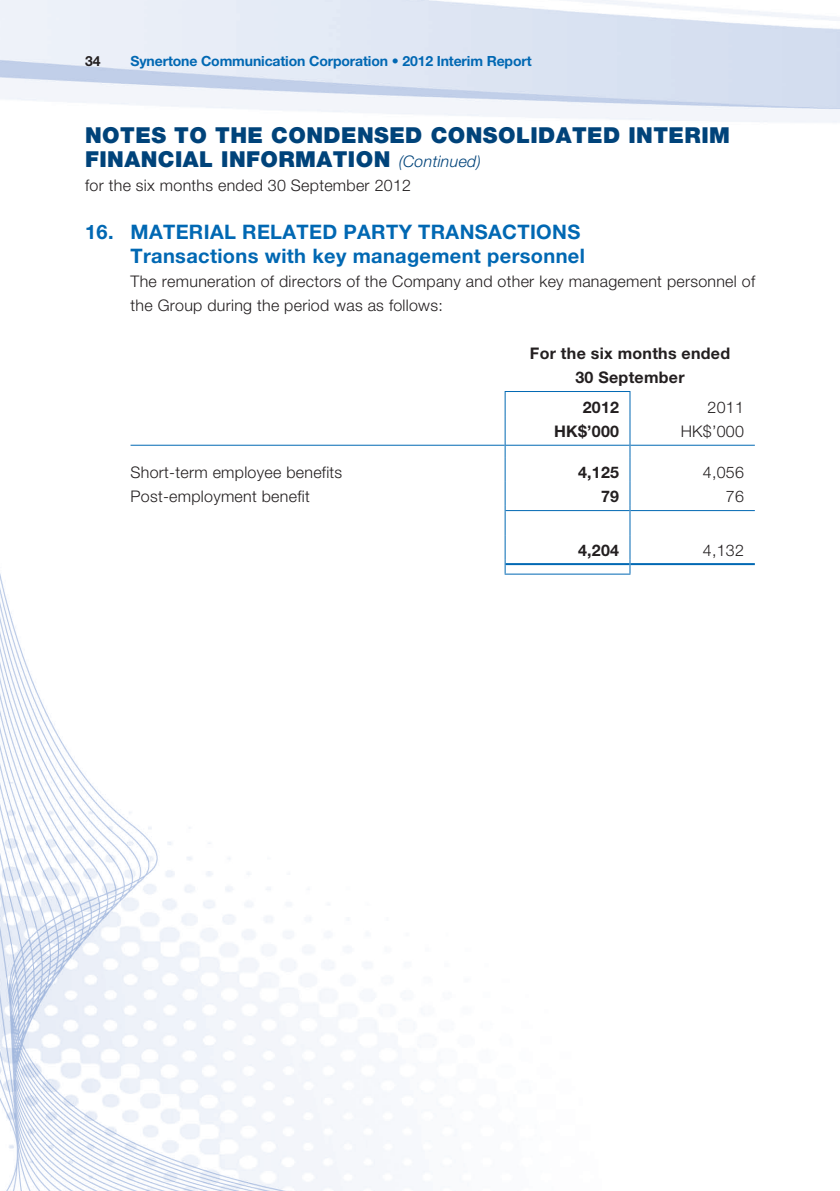
<style>
.page{position:relative;width:840px;height:1191px;background:#fff}
.page>*{position:absolute;margin:0;border:0;box-sizing:border-box;transform-origin:0 0}
.t1{font:900 22px/24px "Helvetica Neue LT Std";letter-spacing:.02em;color:#00437a}
.t2{font:700 20px/24px "Helvetica Neue LT Std";letter-spacing:.015em;color:#0168b3;text-align:right}
.t3{font:300 16px/24px "Helvetica Neue LT Std";letter-spacing:.015em;color:#231f20}
.t4{font:700 16px/24px "Helvetica Neue LT Std";letter-spacing:.015em;color:#231f20;text-align:center}
.t5{font:700 14px "Helvetica Neue LT Std";letter-spacing:-.01em;color:#0168b3}
.t6{font:700 14px "Helvetica Neue LT Std";color:#231f20}
.s1{font-family:"Univers LT Std";font-weight:300}
.s2{font-weight:300;font-style:italic;font-size:16px}
</style>
<div class="page">
<img style="left:0;top:0;width:839px;height:1191px">
<hr style="left:504px;top:391px;width:126px;height:1px;background:#0168b3">
<hr style="left:504px;top:573px;width:126px;height:1px;background:#0168b3">
<svg style="left:504px;top:392px;width:1px;height:181px"></svg>
<svg style="left:629px;top:392px;width:1px;height:181px"></svg>
<hr style="left:130px;top:445px;width:374px;height:1px;background:#0168b3">
<hr style="left:505px;top:445px;width:124px;height:1px;background:#0168b3">
<hr style="left:630px;top:445px;width:124px;height:1px;background:#0168b3">
<hr style="left:505px;top:510px;width:124px;height:1px;background:#0168b3">
<hr style="left:630px;top:510px;width:124px;height:1px;background:#0168b3">
<hr style="left:505px;top:563px;width:124px;height:2px;background:#0168b3">
<hr style="left:630px;top:563px;width:124px;height:2px;background:#0168b3">
<p class="t6" style="left:85px;top:53px;width:17px">34</p>
<p class="t5" style="left:130px;top:53px;width:402px">Synertone Communication Corporation <span class="s1">•</span> 2012 Interim Report</p>
<h1 class="t1" style="left:85px;top:123px;width:646px">NOTES TO THE CONDENSED CONSOLIDATED INTERIM<br>FINANCIAL INFORMATION <span class="s2">(Continued)</span></h1>
<p class="t3" style="left:85px;top:173px;width:327px">for the six months ended 30 September 2012</p>
<p class="t2" style="left:85px;top:219px;width:501px">16. MATERIAL RELATED PARTY TRANSACTIONS<br>Transactions with key management personnel</p>
<p class="t3" style="left:130px;top:269px;width:625px">The remuneration of directors of the Company and other key management personnel of the Group during the period was as follows:</p>
<p class="t4" style="left:529px;top:341px;width:202px">For the six months ended<br>30 September</p>
<p class="t4" style="left:582px;top:395px;width:38px">2012</p>
<p class="t3" style="left:707px;top:395px;width:38px">2011</p>
<p class="t4" style="left:553px;top:419px;width:67px">HK$’000</p>
<p class="t3" style="left:680px;top:419px;width:65px">HK$’000</p>
<p class="t3" style="left:130px;top:460px;width:213px">Short-term employee benefits</p>
<p class="t4" style="left:577px;top:460px;width:43px">4,125</p>
<p class="t3" style="left:702px;top:460px;width:43px">4,056</p>
<p class="t3" style="left:130px;top:484px;width:181px">Post-employment benefit</p>
<p class="t4" style="left:600px;top:484px;width:20px">79</p>
<p class="t3" style="left:725px;top:484px;width:20px">76</p>
<p class="t4" style="left:577px;top:538px;width:43px">4,204</p>
<p class="t3" style="left:702px;top:538px;width:43px">4,132</p>
</div>
